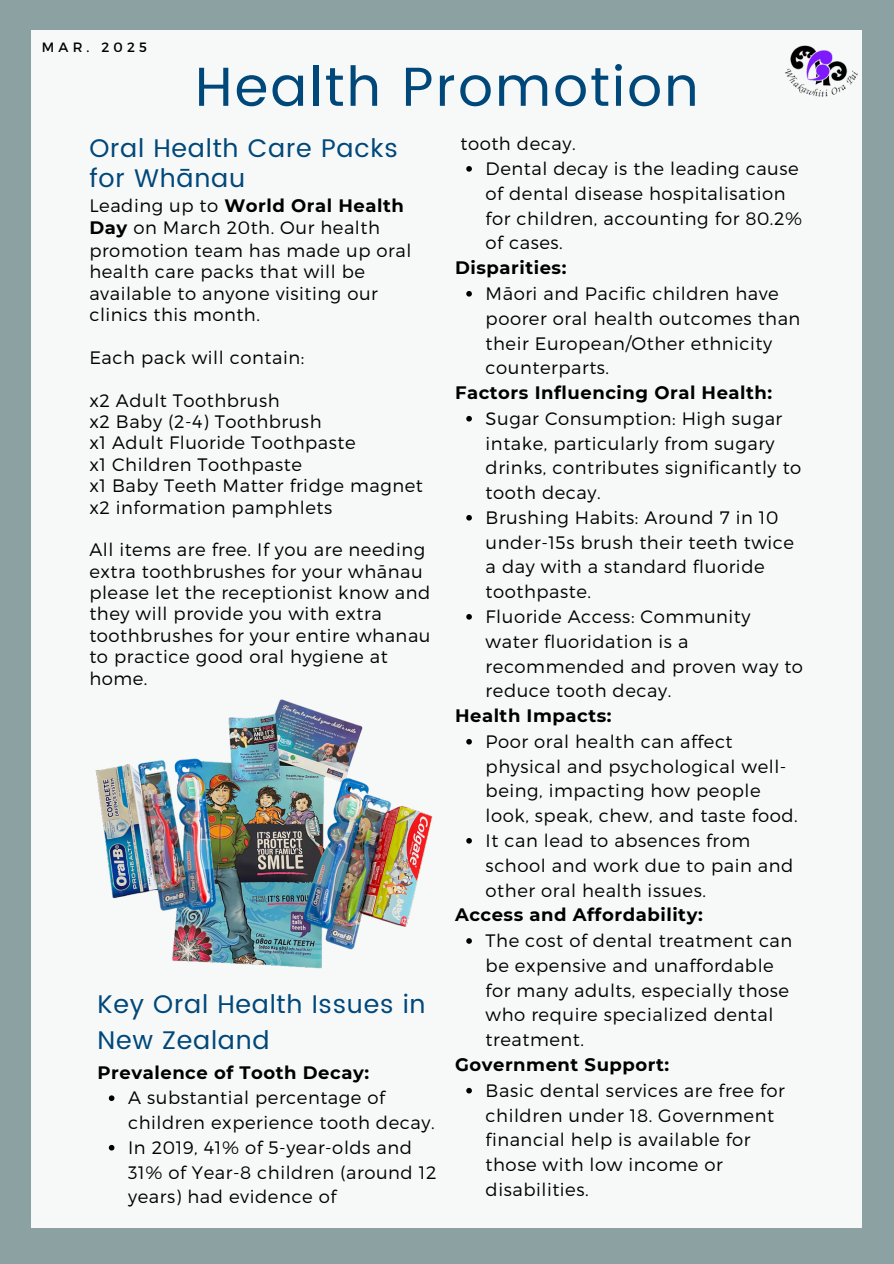
<style>
.page{position:relative;width:894px;height:1264px;background:#fff}
.page>*{position:absolute;margin:0;border:0;box-sizing:border-box;transform-origin:0 0}
.t1{font:54.9px "Poppins";letter-spacing:.04em;color:#00477a}
.t2{font:25.5px/30.3px "Poppins";letter-spacing:.03em;color:#00477a}
.t3{font:300 18px/24.8px "Montserrat";letter-spacing:.03em;color:#000}
.t4{font:700 18px "Montserrat";letter-spacing:.03em;color:#000}
.t5{font:13.5px "Montserrat";letter-spacing:.31em;color:#000}
.s1{font-weight:700}
</style>
<div class="page">
<div style="left:0;top:0;width:893px;height:1263px;background:#8ba1a2"></div>
<div style="left:31px;top:30px;width:830px;height:1197px;background:#f7f9f9"></div>
<img style="left:95px;top:699px;width:338px;height:270px">
<img style="left:785px;top:30px;width:77px;height:81px">
<svg style="left:466px;top:166px;width:6px;height:6px"></svg>
<svg style="left:466px;top:291px;width:6px;height:5px"></svg>
<svg style="left:466px;top:416px;width:6px;height:5px"></svg>
<svg style="left:466px;top:515px;width:6px;height:5px"></svg>
<svg style="left:466px;top:614px;width:6px;height:5px"></svg>
<svg style="left:466px;top:739px;width:6px;height:5px"></svg>
<svg style="left:466px;top:838px;width:6px;height:5px"></svg>
<svg style="left:466px;top:938px;width:6px;height:5px"></svg>
<svg style="left:466px;top:1087px;width:6px;height:6px"></svg>
<svg style="left:109px;top:1095px;width:5px;height:5px"></svg>
<svg style="left:109px;top:1144px;width:5px;height:6px"></svg>
<p class="t5" style="left:42px;top:38px;width:107px">MAR. 2025</p>
<h4 class="t1" style="left:195px;top:55px;width:505px">Health Promotion</h4>
<h4 class="t3" style="left:460px;top:131px;width:116px">tooth decay.</h4>
<h4 class="t3" style="left:485px;top:155px;width:318px">Dental decay is the leading cause of dental disease hospitalisation for children, accounting for 80.2% of cases.</h4>
<h4 class="t4" style="left:455px;top:257px;width:113px">Disparities:</h4>
<p class="t3" style="left:485px;top:280px;width:316px">Māori and Pacific children have poorer oral health outcomes than their European/Other ethnicity counterparts.</p>
<h4 class="t4" style="left:455px;top:381px;width:319px">Factors Influencing Oral Health:</h4>
<p class="t3" style="left:485px;top:405px;width:317px">Sugar Consumption: High sugar intake, particularly from sugary drinks, contributes significantly to tooth decay.</p>
<h3 class="t3" style="left:485px;top:504px;width:310px">Brushing Habits: Around 7 in 10 under-15s brush their teeth twice a day with a standard fluoride toothpaste.</h3>
<p class="t3" style="left:485px;top:603px;width:319px">Fluoride Access: Community water fluoridation is a recommended and proven way to reduce tooth decay.</p>
<h3 class="t4" style="left:455px;top:704px;width:158px">Health Impacts:</h3>
<p class="t3" style="left:485px;top:728px;width:313px">Poor oral health can affect physical and psychological well&shy;being, impacting how people look, speak, chew, and taste food.</p>
<p class="t3" style="left:485px;top:827px;width:309px">It can lead to absences from school and work due to pain and other oral health issues.</p>
<p class="t4" style="left:455px;top:903px;width:249px">Access and Affordability:</p>
<h3 class="t3" style="left:485px;top:927px;width:308px">The cost of dental treatment can be expensive and unaffordable for many adults, especially those who require specialized dental treatment.</h3>
<p class="t4" style="left:455px;top:1053px;width:216px">Government Support:</p>
<p class="t3" style="left:485px;top:1077px;width:300px">Basic dental services are free for children under 18. Government financial help is available for those with low income or disabilities.</p>
<p class="t2" style="left:89px;top:133px;width:310px">Oral Health Care Packs for Whānau</p>
<p class="t3" style="left:89px;top:194px;width:323px;line-height:21.9px">Leading up to <span class="s1">World Oral Health<br>Day</span> on March 20th. Our health promotion team has made up oral health care packs that will be available to anyone visiting our clinics this month.</p>
<p class="t3" style="left:89px;top:344px;width:216px">Each pack will contain:</p>
<p class="t3" style="left:89px;top:388px;width:335px;line-height:21.3px">x2 Adult Toothbrush<br>x2 Baby (2-4) Toothbrush<br>x1 Adult Fluoride Toothpaste<br>x1 Children Toothpaste<br>x1 Baby Teeth Matter fridge magnet x2 information pamphlets</p>
<h1 class="t3" style="left:89px;top:538px;width:342px;line-height:21.3px">All items are free. If you are needing extra toothbrushes for your whānau please let the receptionist know and they will provide you with extra toothbrushes for your entire whanau to practice good oral hygiene at home.</h1>
<h3 class="t2" style="left:97px;top:986px;width:329px;line-height:36px">Key Oral Health Issues in<br>New Zealand</h3>
<h3 class="t4" style="left:97px;top:1061px;width:273px">Prevalence of Tooth Decay:</h3>
<p class="t3" style="left:128px;top:1084px;width:308px">A substantial percentage of children experience tooth decay.</p>
<h3 class="t3" style="left:128px;top:1134px;width:310px">In 2019, 41% of 5-year-olds and<br>31% of Year-8 children (around 12 years) had evidence of</h3>
</div>
